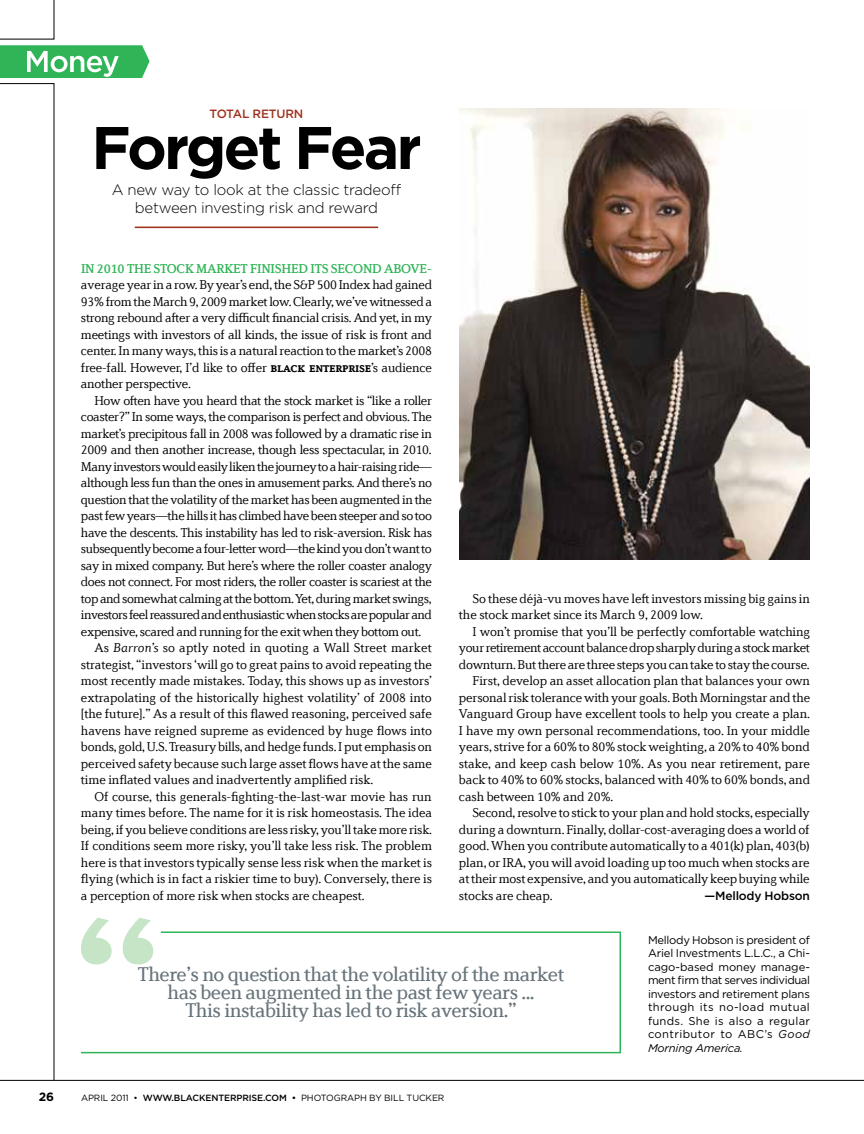
<style>
.page{position:relative;width:864px;height:1134px;background:#fff}
.page>*{position:absolute;margin:0;border:0;box-sizing:border-box;transform-origin:0 0}
.t1{font:700 60px "Gotham";letter-spacing:-.045em;color:#000}
.t2{font:21px/18px "Diverda Serif Com";letter-spacing:-.025em;color:#67737a;text-align:center}
.t3{font:300 15px/17.2px "Gotham";letter-spacing:-.015em;color:#000;text-align:center}
.t4{font:300 13.5px/16.5px "Diverda Serif Com";letter-spacing:-.01em;color:#000;text-align:justify}
.t5{font:300 13.5px "Diverda Serif Com";letter-spacing:-.03em;color:#000}
.t6{font:300 13.5px "Diverda Serif Com";letter-spacing:-.04em;color:#000}
.t7{font:300 13.5px "Diverda Serif Com";letter-spacing:-.035em;color:#000}
.t8{font:300 13.5px "Diverda Serif Com";letter-spacing:.01em;color:#000}
.t9{font:500 13.5px "Diverda Serif Com";letter-spacing:-.015em;color:#2fb457}
.t10{font:500 12px "Gotham";letter-spacing:-.015em;color:#000}
.t11{font:500 12px "Gotham";letter-spacing:-.015em;color:#9f321e}
.t12{font:700 12px "Gotham";color:#000}
.t13{font:11.25px/13.5px "Gotham";letter-spacing:.03em;color:#000;text-align:justify}
.t14{font:9px "Gotham";letter-spacing:-.01em;color:#000}
.s1{font-weight:700}
.s2{font-style:italic}
.s3{font-weight:500}
</style>
<div class="page">
<hr style="left:135px;top:227px;width:243px;height:1px;background:#9f321e">
<img style="left:459px;top:108px;width:351px;height:451px">
<svg style="left:81px;top:931px;width:540px;height:123px"></svg>
<svg style="left:81px;top:918px;width:72px;height:46px"></svg>
<hr style="left:0;top:1080px;width:864px;height:1px;background:#000">
<svg style="left:0;top:83px;width:54px;height:998px"></svg>
<svg style="left:0;top:0;width:54px;height:39px"></svg>
<svg style="left:0;top:45px;width:150px;height:33px;background:#57c277"></svg>
<p class="t11" style="left:210px;top:107px;width:95px">TOTAL RETURN</p>
<h1 class="t1" style="left:91px;top:113px;width:332px">Forget Fear</h1>
<p class="t3" style="left:112px;top:181px;width:291px">A new way to look at the classic tradeoff between investing risk and reward</p>
<p class="t9" style="left:81px;top:261px;width:352px">IN 2010 THE STOCK MARKET FINISHED ITS SECOND ABOVE-</p>
<p class="t4" style="left:81px;top:277px;width:353px">average year in a row. By year’s end, the S&amp;P 500 Index had gained 93% from the March 9, 2009 market low. Clearly, we’ve witnessed a strong rebound after a very difficult financial crisis. And yet, in my meetings with investors of all kinds, the issue of risk is front and center. In many ways, this is a natural reaction to the market’s 2008 free-fall. However, I’d like to offer <span class="s1">black enterprise</span>’s audience another perspective.</p>
<p class="t5" style="left:94px;top:393px;width:339px">How often have you heard that the stock market is “like a roller</p>
<p class="t5" style="left:81px;top:410px;width:353px">coaster?” In some ways, the comparison is perfect and obvious. The</p>
<p class="t5" style="left:81px;top:426px;width:353px">market’s precipitous fall in 2008 was followed by a dramatic rise in</p>
<p class="t4" style="left:81px;top:442px;width:352px">2009 and then another increase, though less spectacular, in 2010.</p>
<p class="t7" style="left:81px;top:459px;width:352px">Many investors would easily liken the journey to a hair-raising ride—</p>
<p class="t5" style="left:81px;top:476px;width:353px">although less fun than the ones in amusement parks. And there’s no</p>
<p class="t5" style="left:81px;top:492px;width:353px">question that the volatility of the market has been augmented in the</p>
<p class="t5" style="left:81px;top:509px;width:353px">past few years—the hills it has climbed have been steeper and so too</p>
<p class="t5" style="left:81px;top:525px;width:353px">have the descents. This instability has led to risk-aversion. Risk has</p>
<p class="t5" style="left:81px;top:542px;width:352px">subsequently become a four-letter word—the kind you don’t want to</p>
<p class="t5" style="left:81px;top:558px;width:353px">say in mixed company. But here’s where the roller coaster analogy</p>
<p class="t5" style="left:81px;top:575px;width:353px">does not connect. For most riders, the roller coaster is scariest at the</p>
<p class="t5" style="left:81px;top:591px;width:352px">top and somewhat calming at the bottom. Yet, during market swings,</p>
<p class="t6" style="left:81px;top:608px;width:352px">investors feel reassured and enthusiastic when stocks are popular and</p>
<p class="t5" style="left:81px;top:624px;width:342px">expensive, scared and running for the exit when they bottom out.</p>
<p class="t8" style="left:94px;top:640px;width:339px">As <span class="s2">Barron’s</span> so aptly noted in quoting a Wall Street market</p>
<p class="t4" style="left:81px;top:656px;width:353px">strategist, “investors ‘will go to great pains to avoid repeating the</p>
<p class="t4" style="left:81px;top:673px;width:353px">most recently made mistakes. Today, this shows up as investors’</p>
<p class="t4" style="left:81px;top:689px;width:352px">extrapolating of the historically highest volatility’ of 2008 into</p>
<p class="t4" style="left:81px;top:706px;width:353px">[the future].” As a result of this flawed reasoning, perceived safe</p>
<p class="t4" style="left:81px;top:722px;width:353px">havens have reigned supreme as evidenced by huge flows into</p>
<p class="t4" style="left:81px;top:739px;width:353px">bonds, gold, U.S. Treasury bills, and hedge funds. I put emphasis on</p>
<p class="t4" style="left:81px;top:755px;width:353px">perceived safety because such large asset flows have at the same</p>
<p class="t4" style="left:81px;top:772px;width:294px">time inflated values and inadvertently amplified risk.</p>
<p class="t4" style="left:94px;top:788px;width:339px">Of course, this generals-fighting-the-last-war movie has run</p>
<p class="t4" style="left:81px;top:805px;width:353px">many times before. The name for it is risk homeostasis. The idea</p>
<p class="t4" style="left:81px;top:821px;width:353px">being, if you believe conditions are less risky, you’ll take more risk.</p>
<p class="t4" style="left:81px;top:838px;width:353px">If conditions seem more risky, you’ll take less risk. The problem</p>
<p class="t4" style="left:81px;top:854px;width:353px">here is that investors typically sense less risk when the market is</p>
<p class="t4" style="left:81px;top:871px;width:353px">flying (which is in fact a riskier time to buy). Conversely, there is</p>
<p class="t4" style="left:81px;top:887px;width:285px">a perception of more risk when stocks are cheapest.</p>
<p class="t4" style="left:459px;top:590px;width:352px;text-indent:14px">So these déjà-vu moves have left investors missing big gains in the stock market since its March 9, 2009 low.</p>
<p class="t4" style="left:472px;top:623px;width:339px">I won’t promise that you’ll be perfectly comfortable watching</p>
<p class="t5" style="left:459px;top:640px;width:352px">your retirement account balance drop sharply during a stock market</p>
<p class="t4" style="left:459px;top:656px;width:352px">downturn. But there are three steps you can take to stay the course.</p>
<p class="t4" style="left:472px;top:673px;width:339px">First, develop an asset allocation plan that balances your own</p>
<p class="t4" style="left:459px;top:689px;width:353px">personal risk tolerance with your goals. Both Morningstar and the</p>
<p class="t4" style="left:459px;top:706px;width:353px">Vanguard Group have excellent tools to help you create a plan.</p>
<p class="t4" style="left:459px;top:722px;width:353px">I have my own personal recommendations, too. In your middle</p>
<p class="t4" style="left:459px;top:739px;width:352px">years, strive for a 60% to 80% stock weighting, a 20% to 40% bond</p>
<p class="t4" style="left:459px;top:755px;width:353px">stake, and keep cash below 10%. As you near retirement, pare</p>
<p class="t4" style="left:459px;top:772px;width:353px">back to 40% to 60% stocks, balanced with 40% to 60% bonds, and</p>
<p class="t4" style="left:459px;top:788px;width:156px">cash between 10% and 20%.</p>
<p class="t4" style="left:472px;top:805px;width:339px">Second, resolve to stick to your plan and hold stocks, especially</p>
<p class="t4" style="left:459px;top:821px;width:352px">during a downturn. Finally, dollar-cost-averaging does a world of</p>
<p class="t4" style="left:459px;top:838px;width:352px">good. When you contribute automatically to a 401(k) plan, 403(b)</p>
<p class="t4" style="left:459px;top:854px;width:352px">plan, or IRA, you will avoid loading up too much when stocks are</p>
<p class="t4" style="left:459px;top:871px;width:352px">at their most expensive, and you automatically keep buying while</p>
<p class="t4" style="left:459px;top:887px;width:95px">stocks are cheap.</p>
<p class="t10" style="left:705px;top:889px;width:107px">—MELLODY HOBSON</p>
<h2 class="t2" style="left:138px;top:965px;width:428px">There’s no question that the volatility of the market has been augmented in the past few years ...<br>This instability has led to risk aversion.”</h2>
<p class="t12" style="left:39px;top:1090px;width:17px">26</p>
<p class="t14" style="left:81px;top:1093px;width:309px">april 2011 • <span class="s3">WWW.BLACKENTERPRISE.COM •</span> ph otograph by bill</p>
<p class="t14" style="left:407px;top:1093px;width:39px">tucker</p>
<p class="t13" style="left:648px;top:933px;width:164px">Mellody Hobson is president of Ariel Investments L.L.C., a Chi&shy;cago-based money manage&shy;ment firm that serves individual investors and retirement plans through its no-load mutual funds. She is also a regular contributor to ABC’s <span class="s2">Good Morning America.</span></p>
</div>
